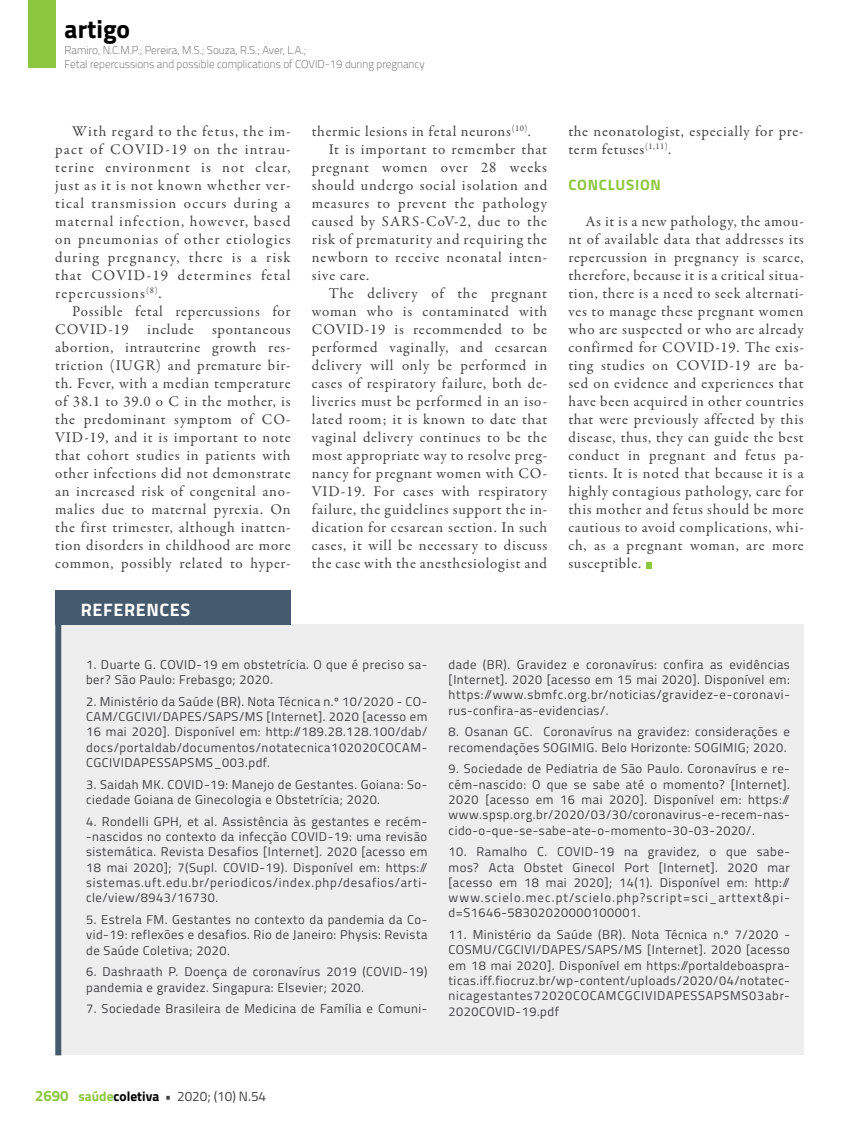
<style>
.page{position:relative;width:859px;height:1132px;background:#fff}
.page>*{position:absolute;margin:0;border:0;box-sizing:border-box;transform-origin:0 0}
.t1{font:700 25.5px "Titillium";color:#000}
.t2{font:700 18px "Titillium";letter-spacing:.035em;color:#fff}
.t3{font:15px/18px "Garamond Premr Pro";letter-spacing:.05em;color:#414042;text-align:justify}
.t4{font:700 15px "Titillium";letter-spacing:.05em;color:#8dc63f}
.t5{font:13.5px "Titillium";color:#414042}
.t6{font:12.75px/15.3px "Titillium";letter-spacing:.04em;color:#414042;text-align:justify}
.t7{font:100 11.25px/13.5px "Titillium";color:#414042}
.s1{font-weight:700;font-size:15px;color:#8dc63f}
.s2{font-weight:700;color:#8dc63f}
.s3{font-weight:700;color:#000}
.s4{font-weight:700}
</style>
<div class="page">
<div style="left:28px;top:0;width:27px;height:68px;background:#8dc63f"></div>
<svg style="left:646px;top:562px;width:6px;height:6px"></svg>
<div style="left:61px;top:623px;width:743px;height:431px;background:#eeeeef"></div>
<div style="left:55px;top:590px;width:236px;height:34px;background:#455a6c"></div>
<div style="left:55px;top:606px;width:6px;height:448px;background:#455a6c"></div>
<h1 class="t1" style="left:65px;top:10px;width:67px">artigo</h1>
<p class="t7" style="left:65px;top:43px;width:361px">Ramiro, N.C.M.P.; Pereira, M.S.; Souza, R.S.; Aver, L.A.;<br>Fetal repercussions and possible complications of COVID-19 during pregnancy</p>
<p class="t3" style="left:55px;top:122px;width:237px;text-indent:17px">With regard to the fetus, the im&shy;pact of COVID-19 on the intrau&shy;terine environment is not clear, just as it is not known whether ver&shy;tical transmission occurs during a maternal infection, however, based on pneumonias of other etiologies during pregnancy, there is a risk that COVID-19 determines fetal repercussions<sup>(8)</sup>.</p>
<p class="t3" style="left:55px;top:302px;width:237px;text-indent:17px">Possible fetal repercussions for COVID-19 include spontaneous abortion, intrauterine growth res&shy;triction (IUGR) and premature bir&shy;th. Fever, with a median temperature of 38.1 to 39.0 o C in the mother, is the predominant symptom of CO-VID-19, and it is important to note that cohort studies in patients with other infections did not demonstrate an increased risk of congenital ano&shy;malies due to maternal pyrexia. On the first trimester, although inatten&shy;tion disorders in childhood are more common, possibly related to hyper-</p>
<p class="t2" style="left:81px;top:595px;width:111px">REFERENCES</p>
<p class="t3" style="left:312px;top:122px;width:221px">thermic lesions in fetal neurons<sup>(10)</sup>.</p>
<p class="t3" style="left:329px;top:140px;width:220px">It is important to remember that</p>
<p class="t3" style="left:312px;top:158px;width:237px">pregnant women over 28 weeks</p>
<p class="t3" style="left:312px;top:176px;width:237px">should undergo social isolation and</p>
<p class="t3" style="left:312px;top:194px;width:237px">measures to prevent the pathology</p>
<p class="t3" style="left:312px;top:212px;width:237px">caused by SARS-CoV-2, due to the</p>
<p class="t3" style="left:312px;top:230px;width:237px">risk of prematurity and requiring the</p>
<p class="t3" style="left:312px;top:248px;width:237px">newborn to receive neonatal inten-</p>
<p class="t3" style="left:312px;top:266px;width:59px">sive care.</p>
<p class="t3" style="left:329px;top:284px;width:220px">The delivery of the pregnant</p>
<p class="t3" style="left:312px;top:302px;width:237px">woman who is contaminated with</p>
<p class="t3" style="left:312px;top:320px;width:237px">COVID-19 is recommended to be</p>
<p class="t3" style="left:312px;top:338px;width:237px">performed vaginally, and cesarean</p>
<p class="t3" style="left:312px;top:356px;width:237px">delivery will only be performed in</p>
<p class="t3" style="left:312px;top:374px;width:237px">cases of respiratory failure, both de-</p>
<p class="t3" style="left:312px;top:392px;width:237px">liveries must be performed in an iso-</p>
<p class="t3" style="left:312px;top:410px;width:237px">lated room; it is known to date that</p>
<p class="t3" style="left:312px;top:428px;width:237px">vaginal delivery continues to be the</p>
<p class="t3" style="left:312px;top:446px;width:237px">most appropriate way to resolve preg-</p>
<p class="t3" style="left:312px;top:464px;width:237px">nancy for pregnant women with CO-</p>
<p class="t3" style="left:312px;top:482px;width:237px">VID-19. For cases with respiratory</p>
<p class="t3" style="left:312px;top:500px;width:237px">failure, the guidelines support the in-</p>
<p class="t3" style="left:312px;top:518px;width:237px">dication for cesarean section. In such</p>
<p class="t3" style="left:312px;top:536px;width:237px">cases, it will be necessary to discuss</p>
<p class="t3" style="left:312px;top:554px;width:237px">the case with the anesthesiologist and</p>
<p class="t3" style="left:568px;top:122px;width:237px">the neonatologist, especially for pre&shy;term fetuses<sup>(1,11)</sup>.</p>
<p class="t4" style="left:568px;top:173px;width:94px">CONCLUSION</p>
<p class="t3" style="left:568px;top:212px;width:237px;text-indent:17px">As it is a new pathology, the amou&shy;nt of available data that addresses its repercussion in pregnancy is scarce, therefore, because it is a critical situa&shy;tion, there is a need to seek alternati&shy;ves to manage these pregnant women who are suspected or who are already confirmed for COVID-19. The exis&shy;ting studies on COVID-19 are ba&shy;sed on evidence and experiences that have been acquired in other countries that were previously affected by this disease, thus, they can guide the best conduct in pregnant and fetus pa&shy;tients. It is noted that because it is a highly contagious pathology, care for this mother and fetus should be more cautious to avoid complications, whi&shy;ch, as a pregnant woman, are more susceptible.</p>
<p class="t6" style="left:86px;top:655px;width:343px">1. Duarte G. COVID-19 em obstetrícia. O que é preciso sa&shy;ber? São Paulo: Frebasgo; 2020.</p>
<p class="t6" style="left:86px;top:692px;width:343px">2. Ministério da Saúde (BR). Nota Técnica n.º 10/2020 - CO-CAM/CGCIVI/DAPES/SAPS/MS [Internet]. 2020 [acesso em 16 mai 2020]. Disponível em: http://189.28.128.100/dab/ docs/portaldab/documentos/notatecnica102020COCAM-CGCIVIDAPESSAPSMS_003.pdf.</p>
<p class="t6" style="left:86px;top:775px;width:343px">3. Saidah MK. COVID-19: Manejo de Gestantes. Goiana: So&shy;ciedade Goiana de Ginecologia e Obstetrícia; 2020.</p>
<p class="t6" style="left:86px;top:812px;width:343px">4. Rondelli GPH, et al. Assistência às gestantes e recém--nascidos no contexto da infecção COVID-19: uma revisão sistemática. Revista Desafios [Internet]. 2020 [acesso em 18 mai 2020]; 7(Supl. COVID-19). Disponível em: https:// sistemas.uft.edu.br/periodicos/index.php/desafios/arti&shy;cle/view/8943/16730.</p>
<p class="t6" style="left:86px;top:910px;width:343px">5. Estrela FM. Gestantes no contexto da pandemia da Co&shy;vid-19: reflexões e desafios. Rio de Janeiro: Physis: Revista de Saúde Coletiva; 2020.</p>
<p class="t6" style="left:86px;top:963px;width:343px">6. Dashraath P. Doença de coronavírus 2019 (COVID-19) pandemia e gravidez. Singapura: Elsevier; 2020.</p>
<p class="t6" style="left:86px;top:1000px;width:343px">7. Sociedade Brasileira de Medicina de Família e Comuni-</p>
<p class="t6" style="left:449px;top:655px;width:343px">dade (BR). Gravidez e coronavírus: confira as evidências [Internet]. 2020 [acesso em 15 mai 2020]. Disponível em: https://www.sbmfc.org.br/noticias/gravidez-e-coronavi&shy;rus-confira-as-evidencias/.</p>
<p class="t6" style="left:449px;top:723px;width:343px">8. Osanan GC. Coronavírus na gravidez: considerações e recomendações SOGIMIG. Belo Horizonte: SOGIMIG; 2020.</p>
<p class="t6" style="left:449px;top:760px;width:343px">9. Sociedade de Pediatria de São Paulo. Coronavírus e re&shy;cém-nascido: O que se sabe até o momento? [Internet].<br>2020 [acesso em 16 mai 2020]. Disponível em: https:// www.spsp.org.br/2020/03/30/coronavirus-e-recem-nas&shy;cido-o-que-se-sabe-ate-o-momento-30-03-2020/.</p>
<p class="t6" style="left:449px;top:843px;width:343px">10. Ramalho C. COVID-19 na gravidez, o que sabe&shy;mos? Acta Obstet Ginecol Port [Internet]. 2020 mar [acesso em 18 mai 2020]; 14(1). Disponível em: http:// www.scielo.mec.pt/scielo.php?script=sci_arttext&amp;pi&shy;d=S1646-58302020000100001.</p>
<p class="t6" style="left:449px;top:926px;width:343px">11. Ministério da Saúde (BR). Nota Técnica n.º 7/2020 - COSMU/CGCIVI/DAPES/SAPS/MS [Internet]. 2020 [acesso em 18 mai 2020]. Disponível em https://portaldeboaspra&shy;ticas.iff.fiocruz.br/wp-content/uploads/2020/04/notatec&shy;nicagestantes72020COCAMCGCIVIDAPESSAPSMS03abr-2020COVID-19.pdf</p>
<p class="t5" style="left:35px;top:1086px;width:233px"><span class="s1">2690</span> <span class="s2">saúde</span><span class="s3">coletiva</span> <span class="s4">•</span> 2020; (10) N.54</p>
</div>
